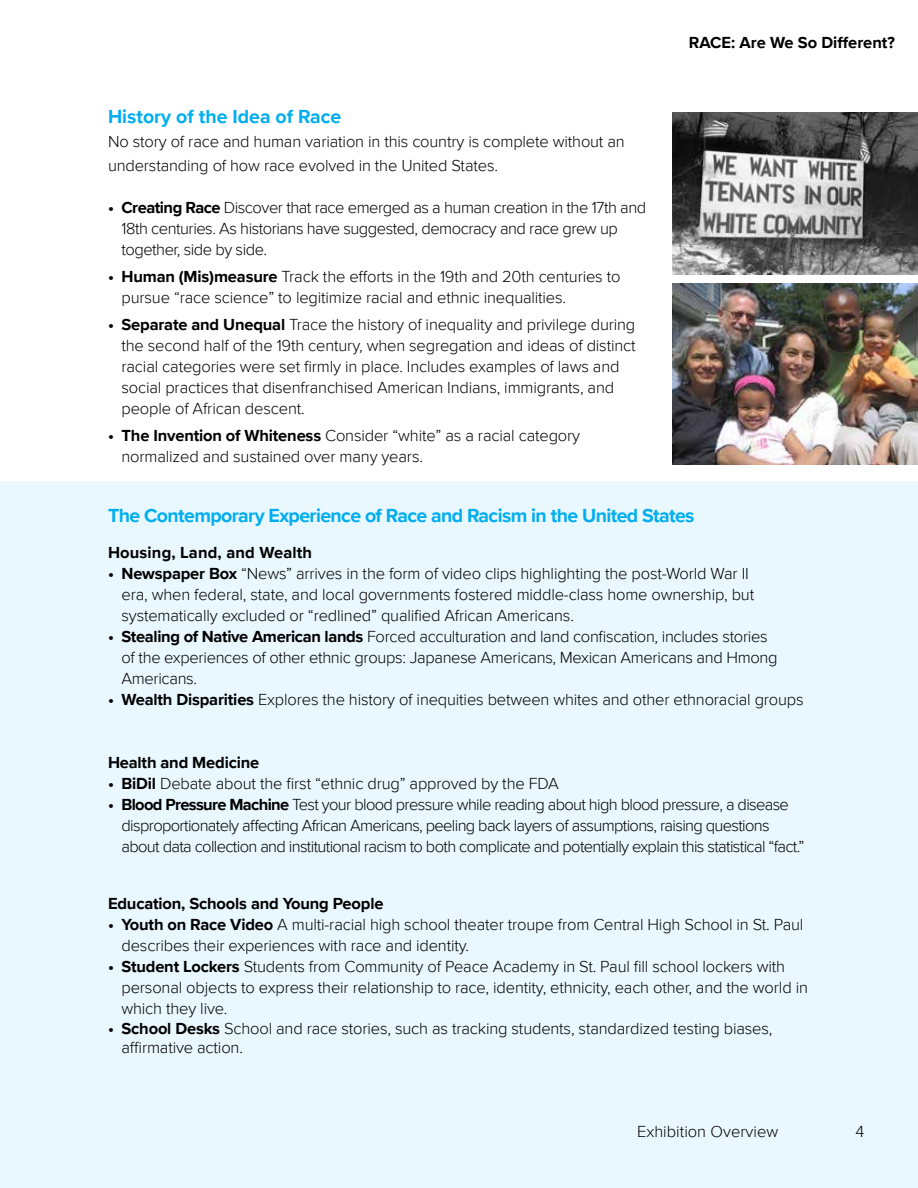
<style>
.page{position:relative;width:918px;height:1188px;background:#fff}
.page>*{position:absolute;margin:0;border:0;box-sizing:border-box;transform-origin:0 0}
.t1{font:700 19.5px "Proxima Nova";letter-spacing:-.03em;color:#00aeef}
.t2{font:700 19.5px "Proxima Nova";color:#00aeef}
.t3{font:300 16.5px/21px "Proxima Nova";letter-spacing:-.01em;color:#000}
.t4{font:300 16.5px/21px "Proxima Nova";letter-spacing:-.04em;color:#000}
.t5{font:300 16.5px/21px "Proxima Nova";letter-spacing:-.03em;color:#000}
.t6{font:700 16.5px "Proxima Nova";letter-spacing:-.01em;color:#000}
.t7{font:700 16.5px "Proxima Nova";letter-spacing:.01em;color:#000}
.s1{font-weight:700}
</style>
<div class="page">
<div style="left:0;top:482px;width:918px;height:706px;background:#e9f7fe"></div>
<img style="left:672px;top:112px;width:246px;height:163px">
<img style="left:672px;top:283px;width:246px;height:181px">
<p class="t2" style="left:108px;top:102px;width:235px">History of the Idea of Race</p>
<p class="t3" style="left:108px;top:129px;width:518px;line-height:24px">No story of race and human variation in this country is complete without an understanding of how race evolved in the United States.</p>
<p class="t5" style="left:121px;top:197px;width:526px;text-indent:-13px"><span class="s1">• Creating Race</span> Discover that race emerged as a human creation in the 17th and<br>18th centuries. As historians have suggested, democracy and race grew up together, side by side.</p>
<p class="t3" style="left:121px;top:266px;width:501px;text-indent:-13px"><span class="s1">• Human (Mis)measure</span> Track the efforts in the 19th and 20th centuries to pursue “race science” to legitimize racial and ethnic inequalities.</p>
<p class="t3" style="left:121px;top:314px;width:516px;text-indent:-13px"><span class="s1">• Separate and Unequal</span> Trace the history of inequality and privilege during the second half of the 19th century, when segregation and ideas of distinct racial categories were set firmly in place. Includes examples of laws and social practices that disenfranchised American Indians, immigrants, and people of African descent.</p>
<p class="t3" style="left:121px;top:425px;width:460px;text-indent:-13px"><span class="s1">• The Invention of Whiteness</span> Consider “white” as a racial category normalized and sustained over many years.</p>
<p class="t6" style="left:689px;top:30px;width:208px">RACE: Are We So Different?</p>
<p class="t1" style="left:108px;top:501px;width:588px">The Contemporary Experience of Race and Racism in the United States</p>
<p class="t7" style="left:108px;top:541px;width:206px">Housing, Land, and Wealth</p>
<p class="t3" style="left:121px;top:563px;width:634px;text-indent:-13px"><span class="s1">• Newspaper Box</span> “News” arrives in the form of video clips highlighting the post-World War II era, when federal, state, and local governments fostered middle-class home ownership, but systematically excluded or “redlined” qualified African Americans.</p>
<p class="t3" style="left:121px;top:626px;width:657px;text-indent:-13px"><span class="s1">• Stealing of Native American lands</span> Forced acculturation and land confiscation, includes stories of the experiences of other ethnic groups: Japanese Americans, Mexican Americans and Hmong<br>Americans.</p>
<p class="t3" style="left:108px;top:689px;width:697px"><span class="s1">• Wealth Disparities</span> Explores the history of inequities between whites and other ethnoracial groups</p>
<p class="t6" style="left:108px;top:751px;width:153px">Health and Medicine</p>
<p class="t3" style="left:108px;top:773px;width:452px"><span class="s1">• BiDil</span> Debate about the first “ethnic drug” approved by the FDA</p>
<p class="t4" style="left:121px;top:794px;width:684px;text-indent:-13px"><span class="s1">• Blood Pressure Machine</span> Test your blood pressure while reading about high blood pressure, a disease disproportionately affecting African Americans, peeling back layers of assumptions, raising questions about data collection and institutional racism to both complicate and potentially explain this statistical “fact.”</p>
<p class="t6" style="left:108px;top:892px;width:277px">Education, Schools and Young People</p>
<p class="t3" style="left:121px;top:914px;width:683px;text-indent:-13px"><span class="s1">• Youth on Race Video</span> A multi-racial high school theater troupe from Central High School in St. Paul describes their experiences with race and identity.</p>
<p class="t3" style="left:121px;top:956px;width:688px;text-indent:-13px"><span class="s1">• Student Lockers</span> Students from Community of Peace Academy in St. Paul fill school lockers with personal objects to express their relationship to race, identity, ethnicity, each other, and the world in which they live.</p>
<p class="t3" style="left:121px;top:1018px;width:653px;line-height:19.5px;text-indent:-13px"><span class="s1">• School Desks</span> School and race stories, such as tracking students, standardized testing biases, affirmative action.</p>
<p class="t3" style="left:637px;top:1120px;width:143px">Exhibition Overview</p>
<p class="t3" style="left:855px;top:1120px;width:10px">4</p>
</div>
